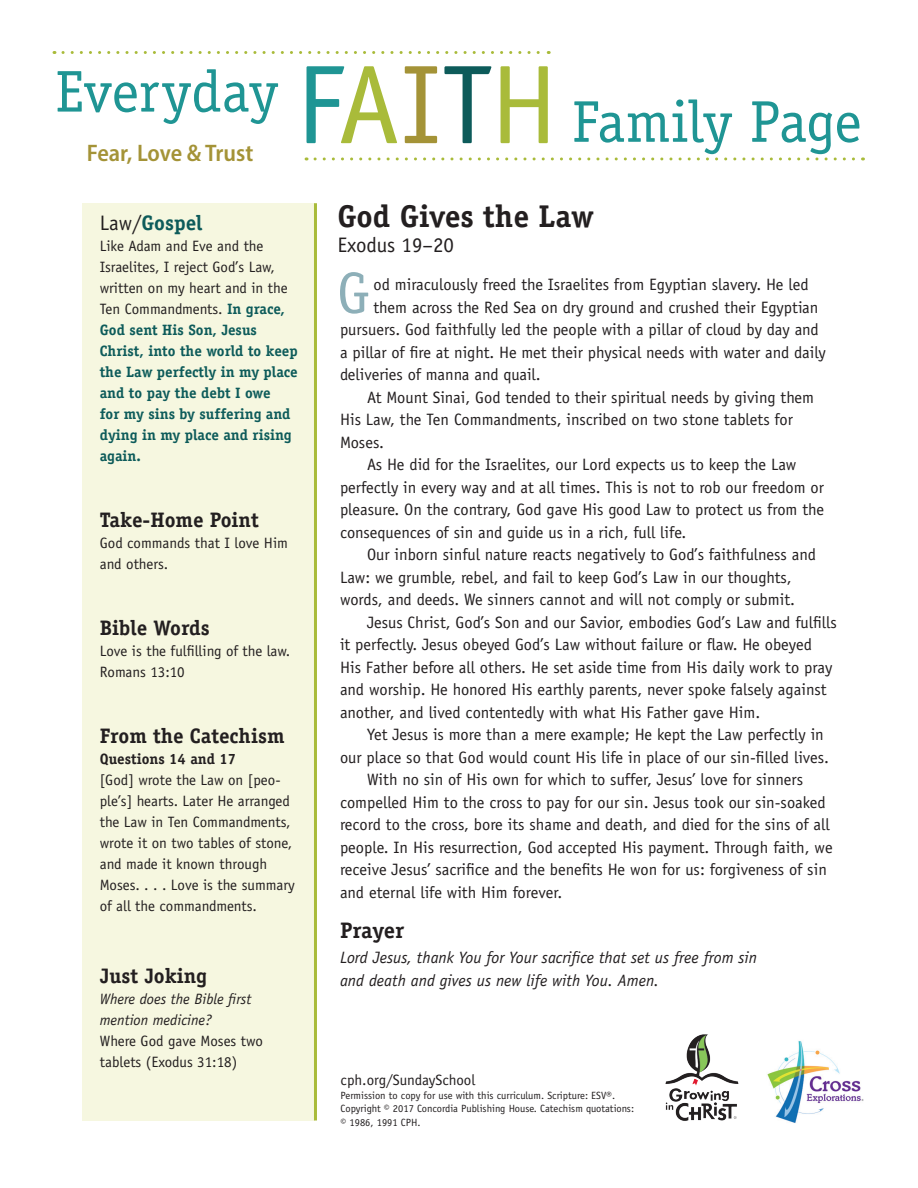
<style>
.page{position:relative;width:918px;height:1188px;background:#fff}
.page>*{position:absolute;margin:0;border:0;box-sizing:border-box;transform-origin:0 0}
.t1{font:58.95px "Officina Serif Std";letter-spacing:-.005em;color:#1f9594}
.body1{font:58.35px "Officina Serif Std";color:#8dafb8}
.t2{font:700 31.5px "Officina Serif Std";color:#231f20}
.t3{font:600 semi-condensed 24px "Myriad Pro";letter-spacing:-.005em;color:#a49337}
.t4{font:700 22.5px "Officina Serif Std";color:#231f20}
.t5{font:700 21px "Officina Serif Std";color:#231f20}
.body5{font:21px "Officina Sans Std";color:#231f20}
.t6{font:700 21px "Officina Serif Std";color:#0d5b5a}
.body2{font:16.5px/22.5px "Officina Sans Std";color:#231f20}
.body1-2{font:16.5px "Officina Sans Std";color:#231f20}
.body3{font:italic 16.5px/22.5px "Officina Sans Std";color:#231f20}
.body4{font:700 15px/21px "Officina Serif Std";color:#0d5b5a}
.body4_last{font:15px/21px "Officina Sans Std";color:#231f20}
.body4-2{font:15px/21px "Officina Sans Std";color:#231f20}
.body4-3{font:italic 15px/21px "Officina Sans Std";color:#231f20}
.body4-4{font:700 15px "Officina Serif Std";color:#231f20}
.creditline{font:10.5px/13.5px "Officina Sans Std";color:#231f20}
.s1{font-family:"Officina Sans Std";font-size:112.2px}
.s2{font-family:"Officina Sans Std";font-size:112.2px;color:#a9bb3a}
.s3{font-family:"Officina Sans Std";font-size:112.2px;color:#a49337}
.s4{font-family:"Officina Sans Std";font-size:112.2px;color:#0d5b5a}
.s5{font-family:"Officina Sans Std";font-weight:400;color:#231f20}
</style>
<div class="page">
<img style="left:665px;top:1034px;width:74px;height:87px">
<img style="left:767px;top:1041px;width:97px;height:82px">
<div style="left:82px;top:203px;width:233px;height:917px;background:#f6f7e0"></div>
<hr style="left:314px;top:203px;width:3px;height:917px;background:#a9bb3a">
<svg style="left:315px;top:157px;width:548px;height:3px"></svg>
<svg style="left:63px;top:51px;width:486px;height:3px"></svg>
<p class="t1" style="left:55px;top:57px;width:505px">Everyday <span class="s1">F</span><span class="s2">A</span><span class="s3">I</span><span class="s4">T</span><span class="s2">H</span></p>
<p class="t3" style="left:87px;top:138px;width:168px">Fear, Love &amp; Trust</p>
<p class="t1" style="left:572px;top:87px;width:291px">Family Page</p>
<p class="t6" style="left:100px;top:209px;width:104px"><span class="s5">Law/</span>Gospel</p>
<p class="body4" style="left:100px;top:235px;width:200px"><span class="s5">Like Adam and Eve and the<br>Israelites, I reject God’s Law, written on my heart and in the<br>Ten Commandments.</span> In grace,<br>God sent His Son, Jesus<br>Christ, into the world to keep the Law perfectly in my place and to pay the debt I owe<br>for my sins by suffering and dying in my place and rising again.</p>
<p class="t5" style="left:100px;top:506px;width:161px">Take-Home Point</p>
<p class="body4-2" style="left:100px;top:532px;width:190px">God commands that I love Him and others.</p>
<p class="t5" style="left:100px;top:614px;width:112px">Bible Words</p>
<p class="body4-2" style="left:100px;top:640px;width:192px">Love is the fulfilling of the law.<br>Romans 13:10</p>
<p class="t5" style="left:100px;top:722px;width:186px">From the Catechism</p>
<p class="body4-4" style="left:100px;top:749px;width:138px">Questions 14 and 17</p>
<p class="body4_last" style="left:100px;top:769px;width:196px">[God] wrote the Law on [peo&shy;ple’s] hearts. Later He arranged the Law in Ten Commandments, wrote it on two tables of stone, and made it known through<br>Moses. . . . Love is the summary of all the commandments.</p>
<p class="t5" style="left:100px;top:963px;width:109px">Just Joking</p>
<p class="body4-3" style="left:100px;top:989px;width:153px">Where does the Bible first mention medicine?</p>
<p class="body4-2" style="left:100px;top:1031px;width:165px">Where God gave Moses two tablets (Exodus 31:18)</p>
<p class="t2" style="left:337px;top:196px;width:258px">God Gives the Law</p>
<p class="body5" style="left:337px;top:233px;width:118px">Exodus 19–20</p>
<p class="body1" style="left:337px;top:259px;width:34px">G</p>
<p class="body1-2" style="left:373px;top:275px;width:437px">od miraculously freed the Israelites from Egyptian slavery. He led</p>
<p class="body1-2" style="left:373px;top:298px;width:447px">them across the Red Sea on dry ground and crushed their Egyptian</p>
<p class="body1-2" style="left:340px;top:320px;width:480px">pursuers. God faithfully led the people with a pillar of cloud by day and</p>
<p class="body1-2" style="left:340px;top:343px;width:487px">a pillar of fire at night. He met their physical needs with water and daily</p>
<p class="body1-2" style="left:340px;top:365px;width:202px">deliveries of manna and quail.</p>
<p class="body2" style="left:340px;top:386px;width:476px;text-indent:27px">At Mount Sinai, God tended to their spiritual needs by giving them<br>His Law, the Ten Commandments, inscribed on two stone tablets for<br>Moses.</p>
<p class="body2" style="left:340px;top:454px;width:486px;text-indent:27px">As He did for the Israelites, our Lord expects us to keep the Law perfectly in every way and at all times. This is not to rob our freedom or pleasure. On the contrary, God gave His good Law to protect us from the consequences of sin and guide us in a rich, full life.</p>
<p class="body2" style="left:340px;top:544px;width:477px;text-indent:27px">Our inborn sinful nature reacts negatively to God’s faithfulness and<br>Law: we grumble, rebel, and fail to keep God’s Law in our thoughts, words, and deeds. We sinners cannot and will not comply or submit.</p>
<p class="body2" style="left:340px;top:611px;width:498px;text-indent:27px">Jesus Christ, God’s Son and our Savior, embodies God’s Law and fulfills it perfectly. Jesus obeyed God’s Law without failure or flaw. He obeyed His Father before all others. He set aside time from His daily work to pray and worship. He honored His earthly parents, never spoke falsely against another, and lived contentedly with what His Father gave Him.</p>
<p class="body2" style="left:340px;top:724px;width:490px;text-indent:27px">Yet Jesus is more than a mere example; He kept the Law perfectly in our place so that God would count His life in place of our sin-filled lives.</p>
<p class="body2" style="left:340px;top:769px;width:494px;text-indent:27px">With no sin of His own for which to suffer, Jesus’ love for sinners compelled Him to the cross to pay for our sin. Jesus took our sin-soaked record to the cross, bore its shame and death, and died for the sins of all people. In His resurrection, God accepted His payment. Through faith, we receive Jesus’ sacrifice and the benefits He won for us: forgiveness of sin and eternal life with Him forever.</p>
<p class="t4" style="left:340px;top:917px;width:66px">Prayer</p>
<p class="body3" style="left:340px;top:947px;width:419px">Lord Jesus, thank You for Your sacrifice that set us free from sin and death and gives us new life with You. Amen.</p>
<p class="body4-2" style="left:341px;top:1070px;width:136px">cph.org/SundaySchool</p>
<p class="creditline" style="left:341px;top:1089px;width:295px">Permission to copy for use with this curriculum. Scripture: ESV®.<br>Copyright © 2017 Concordia Publishing House. Catechism quotations: © 1986, 1991 CPH.</p>
</div>
